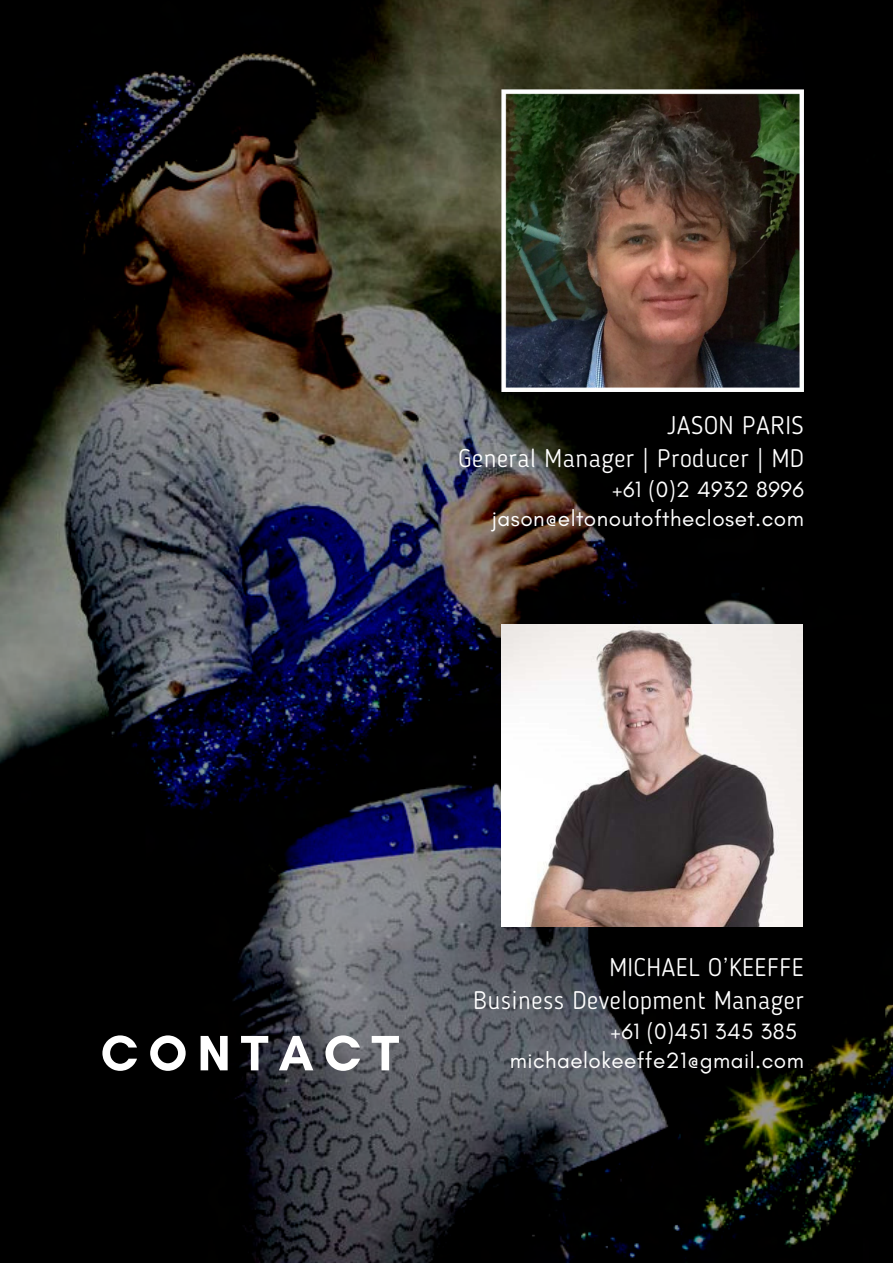
<style>
.page{position:relative;width:893px;height:1263px;background:#fff}
.page>*{position:absolute;margin:0;border:0;box-sizing:border-box;transform-origin:0 0}
.t1{font:700 50.62px "Glacial Indifference";letter-spacing:.2em;color:#fff}
.t2{font:300 25.2px "Blogger Sans";letter-spacing:.02em;color:#fff}
.t3{font:22.5px "Glacial Indifference";letter-spacing:.02em;color:#fff}
</style>
<div class="page">
<img style="left:0;top:0;width:893px;height:1263px">
<img style="left:501px;top:89px;width:302px;height:302px">
<img style="left:501px;top:625px;width:301px;height:301px">
<p class="t2" style="left:666px;top:415px;width:139px">JASON PARIS</p>
<p class="t2" style="left:458px;top:448px;width:347px">General Manager | Producer | MD</p>
<p class="t3" style="left:612px;top:475px;width:193px">+61 (0)2 4932 8996</p>
<p class="t3" style="left:492px;top:505px;width:313px">jason@eltonoutofthecloset.com</p>
<p class="t1" style="left:101px;top:1022px;width:300px">CONTACT</p>
<p class="t2" style="left:609px;top:957px;width:196px">MICHAEL O’KEEFFE</p>
<p class="t2" style="left:473px;top:990px;width:332px">Business Development Manager</p>
<p class="t3" style="left:610px;top:1017px;width:188px">+61 (0)451 345 385</p>
<p class="t3" style="left:510px;top:1047px;width:295px">michaelokeeffe21@gmail.com</p>
</div>
